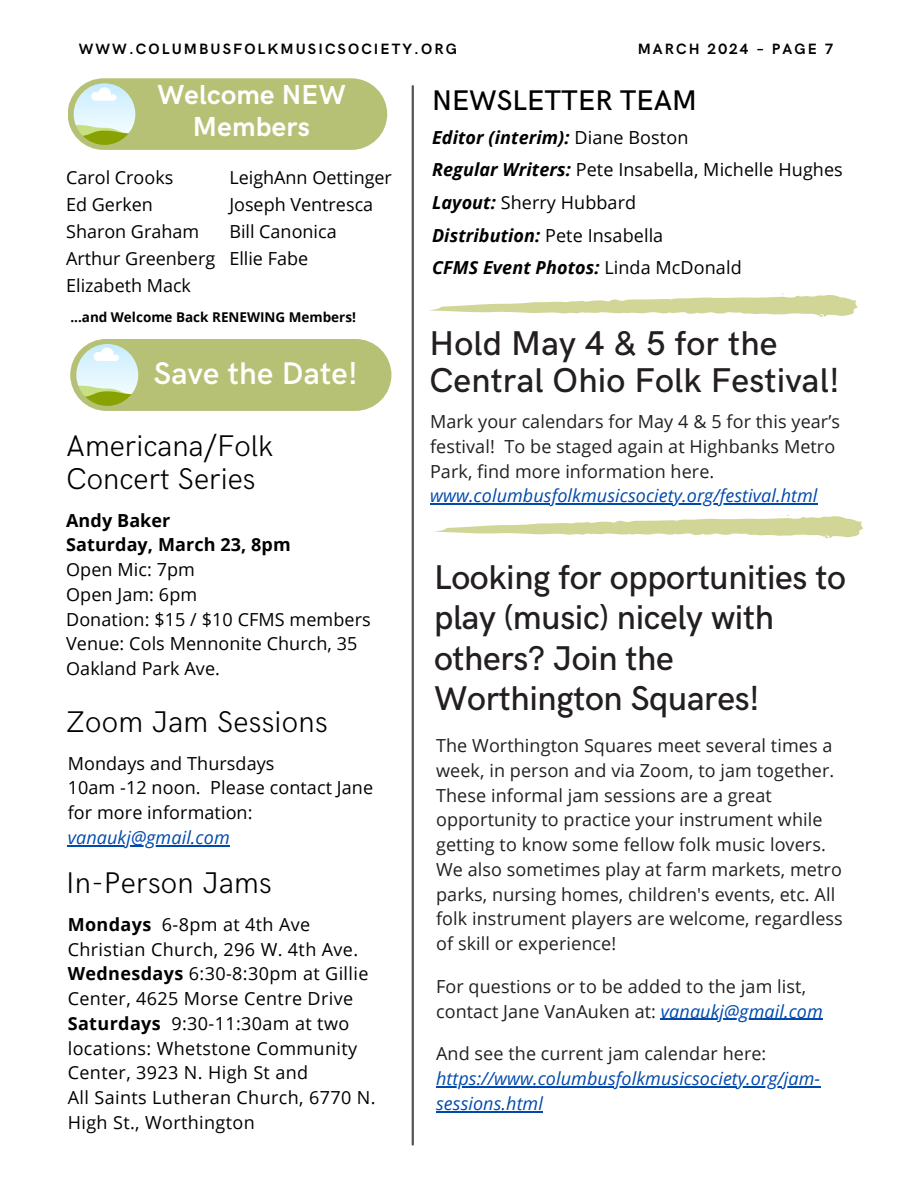
<style>
.page{position:relative;width:918px;height:1188px;background:#fff}
.page>*{position:absolute;margin:0;border:0;box-sizing:border-box;transform-origin:0 0}
.t1{font:500 34.5px/40.5px "HK Grotesk";letter-spacing:-.01em;color:#231f20}
.t2{font:600 31.35px "HK Grotesk";letter-spacing:.01em;color:#fff}
.t3{font:300 30px/32.7px "HK Grotesk";color:#000}
.t4{font:500 28.5px "HK Grotesk";color:#000}
.t5{font:700 27.6px/31.5px "HK Grotesk";letter-spacing:.01em;color:#fff;text-align:center}
.t6{font:18px/24.8px "Open Sans";letter-spacing:.005em;color:#000}
.t7{font:18px/24.8px "Open Sans";letter-spacing:.005em;color:#231f20}
.t8{font:italic 18px/24.8px "Open Sans";letter-spacing:.005em;color:#004aad}
.t9{font:700 18px/24.8px "Open Sans";letter-spacing:.005em;color:#000}
.t10{font:700 15px "HK Grotesk";letter-spacing:.14em;color:#000}
.t11{font:700 13.5px "Open Sans";color:#000}
.s1{font-weight:700}
.s2{font-weight:700;font-style:italic}
.s3{font-style:italic;color:#004aad}
</style>
<div class="page">
<hr style="left:412px;top:86px;width:2px;height:1059px;background:#545454">
<div style="left:70px;top:339px;width:321px;height:72px;background:#b7c176;border-radius:36px"></div>
<img style="left:76px;top:344px;width:62px;height:62px;border-radius:50%">
<div style="left:68px;top:78px;width:319px;height:72px;background:#b7c176;border-radius:36px"></div>
<img style="left:74px;top:83px;width:61px;height:62px;border-radius:50%">
<hr style="left:661px;top:1019px;width:162px;height:1px;background:#004aad">
<hr style="left:436px;top:1086px;width:384px;height:1px;background:#004aad">
<hr style="left:436px;top:1111px;width:107px;height:1px;background:#004aad">
<svg style="left:429px;top:293px;width:429px;height:24px"></svg>
<hr style="left:68px;top:845px;width:162px;height:1px;background:#004aad">
<hr style="left:430px;top:504px;width:388px;height:1px;background:#004aad">
<svg style="left:435px;top:515px;width:428px;height:23px"></svg>
<p class="t10" style="left:79px;top:40px;width:380px">WWW.COLUMBUSFOLKMUSICSOCIETY.ORG</p>
<p class="t10" style="left:638px;top:40px;width:197px">MARCH 2024 – PAGE 7</p>
<h3 class="t5" style="left:157px;top:80px;width:190px">Welcome NEW<br>Members</h3>
<p class="t6" style="left:66px;top:164px;width:151px;line-height:27px">Carol Crooks<br>Ed Gerken<br>Sharon Graham<br>Arthur Greenberg<br>Elizabeth Mack</p>
<p class="t11" style="left:70px;top:308px;width:287px">...and Welcome Back RENEWING Members!</p>
<p class="t6" style="left:229px;top:164px;width:164px;line-height:27px">LeighAnn Oettinger<br>Joseph Ventresca<br>Bill Canonica<br>Ellie Fabe</p>
<h2 class="t2" style="left:154px;top:355px;width:206px">Save the Date!</h2>
<h3 class="t3" style="left:66px;top:431px;width:209px">Americana/Folk<br>Concert Series</h3>
<p class="t9" style="left:66px;top:507px;width:226px">Andy Baker<br>Saturday, March 23, 8pm</p>
<p class="t6" style="left:66px;top:557px;width:306px">Open Mic: 7pm<br>Open Jam: 6pm<br>Donation: $15 / $10 CFMS members<br>Venue: Cols Mennonite Church, 35<br>Oakland Park Ave.</p>
<h3 class="t3" style="left:66px;top:707px;width:263px">Zoom Jam Sessions</h3>
<p class="t6" style="left:68px;top:750px;width:307px">Mondays and Thursdays<br>10am -12 noon. Please contact Jane for more information:</p>
<p class="t8" style="left:68px;top:825px;width:163px">vanaukj@gmail.com</p>
<h3 class="t3" style="left:66px;top:868px;width:207px">In-Person Jams</h3>
<p class="t6" style="left:68px;top:911px;width:309px"><span class="s1">Mondays</span> 6-8pm at 4th Ave<br>Christian Church, 296 W. 4th Ave.<br><span class="s1">Wednesdays</span> 6:30-8:30pm at Gillie<br>Center, 4625 Morse Centre Drive<br><span class="s1">Saturdays</span> 9:30-11:30am at two locations: Whetstone Community<br>Center, 3923 N. High St and<br>All Saints Lutheran Church, 6770 N.<br>High St., Worthington</p>
<h3 class="t4" style="left:432px;top:84px;width:267px">NEWSLETTER TEAM</h3>
<p class="t6" style="left:432px;top:120px;width:412px;line-height:32.7px"><span class="s2">Editor (interim):</span> Diane Boston<br><span class="s2">Regular Writers:</span> Pete Insabella, Michelle Hughes <span class="s2">Layout:</span> Sherry Hubbard<br><span class="s2">Distribution:</span> Pete Insabella<br><span class="s2">CFMS Event Photos:</span> Linda McDonald</p>
<h1 class="t1" style="left:429px;top:326px;width:412px;line-height:37.2px">Hold May 4 &amp; 5 for the<br>Central Ohio Folk Festival!</h1>
<p class="t7" style="left:430px;top:409px;width:412px">Mark your calendars for May 4 &amp; 5 for this year’s festival! To be staged again at Highbanks Metro<br>Park, find more information here.</p>
<p class="t8" style="left:430px;top:483px;width:389px">www.columbusfolkmusicsociety.org/festival.html</p>
<h1 class="t1" style="left:434px;top:558px;width:413px">Looking for opportunities to play (music) nicely with others? Join the<br>Worthington Squares!</h1>
<p class="t7" style="left:436px;top:733px;width:408px">The Worthington Squares meet several times a week, in person and via Zoom, to jam together.<br>These informal jam sessions are a great opportunity to practice your instrument while getting to know some fellow folk music lovers.<br>We also sometimes play at farm markets, metro parks, nursing homes, children's events, etc. All folk instrument players are welcome, regardless of skill or experience!</p>
<p class="t7" style="left:436px;top:973px;width:388px">For questions or to be added to the jam list, contact Jane VanAuken at: <span class="s3">vanaukj@gmail.com</span></p>
<p class="t7" style="left:436px;top:1041px;width:332px">And see the current jam calendar here:</p>
<p class="t8" style="left:436px;top:1066px;width:386px">https://www.columbusfolkmusicsociety.org/jam&shy;sessions.html</p>
</div>
